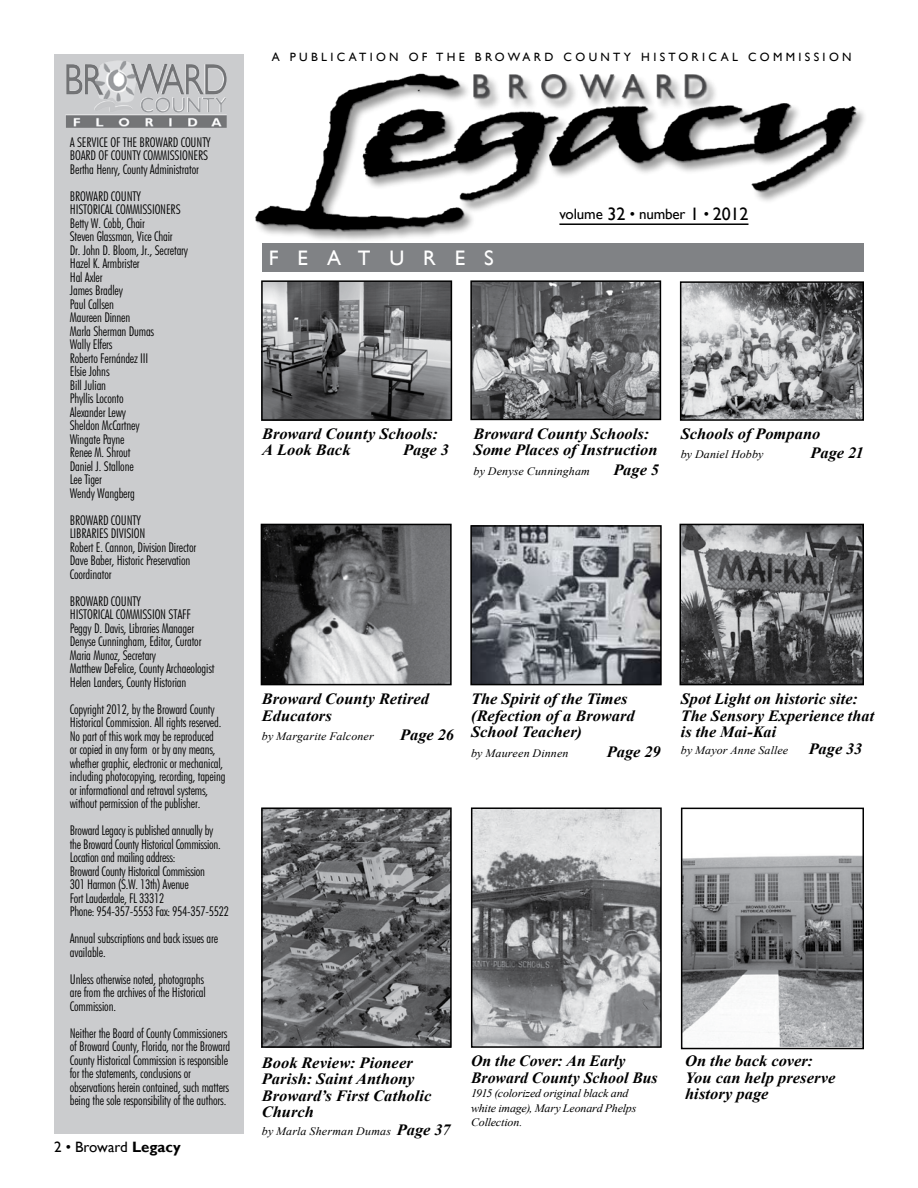
<style>
.page{position:relative;width:918px;height:1188px;background:#fff}
.page>*{position:absolute;margin:0;border:0;box-sizing:border-box;transform-origin:0 0}
.t1{font:21px "Gill Sans";letter-spacing:.9em;color:#fff}
.t2{font:italic 700 15.6px/16.5px "Times New Roman";color:#000;scale:1.05 1}
.t3{font:italic 700 15.6px/16.5px "Times New Roman";color:#000}
.t4{font:15px "Gill Sans";letter-spacing:-.01em;color:#000}
.t5{font:300 condensed 13.5px/13.5px "Futura BT";letter-spacing:-.01em;color:#000}
.t6{font:12px "Gill Sans";letter-spacing:.28em;color:#000}
.t7{font:italic 11.4px "Times New Roman";letter-spacing:.005em;color:#000;scale:1.05 1}
.t8{font:italic 11.4px/14.4px "Times New Roman";letter-spacing:-.015em;color:#000;scale:1.05 1}
.s1{font-weight:700}
.s2{font-size:18px}
.s3{font-weight:700;font-size:15.6px}
</style>
<div class="page">
<div style="left:54px;top:54px;width:190px;height:1080px;background:#cbccce"></div>
<img style="left:255px;top:73px;width:609px;height:167px">
<hr style="left:559px;top:223px;width:189px;height:2px;background:#000">
<div style="left:262px;top:243px;width:602px;height:29px;background:#808285"></div>
<img style="left:264px;top:283px;width:185px;height:135px">
<div style="left:261px;top:280px;width:191px;height:141px;border:2px solid #000"></div>
<img style="left:264px;top:527px;width:185px;height:155px">
<div style="left:261px;top:524px;width:191px;height:161px;border:2px solid #000"></div>
<img style="left:473px;top:283px;width:185px;height:134px">
<div style="left:470px;top:280px;width:191px;height:140px;border:2px solid #000"></div>
<img style="left:264px;top:810px;width:185px;height:235px">
<div style="left:261px;top:807px;width:191px;height:241px;border:2px solid #000"></div>
<img style="left:683px;top:284px;width:178px;height:134px">
<div style="left:680px;top:281px;width:184px;height:140px;border:2px solid #000"></div>
<img style="left:683px;top:527px;width:178px;height:155px">
<div style="left:680px;top:524px;width:184px;height:161px;border:2px solid #000"></div>
<img style="left:473px;top:528px;width:186px;height:154px">
<div style="left:470px;top:525px;width:192px;height:160px;border:2px solid #000"></div>
<img style="left:474px;top:810px;width:185px;height:235px">
<div style="left:471px;top:807px;width:191px;height:241px;border:2px solid #000"></div>
<img style="left:684px;top:855px;width:177px;height:191px">
<div style="left:681px;top:808px;width:183px;height:241px;border:2px solid #000"></div>
<img style="left:85px;top:61px;width:86px;height:42px">
<p class="t5" style="left:70px;top:135px;width:142px">A SERVICE OF THE BROWARD COUNTY<br>BOARD OF COUNTY COMMISSIONERS<br>Bertha Henry, County Administrator</p>
<p class="t5" style="left:70px;top:189px;width:120px">BROWARD COUNTY<br>HISTORICAL COMMISSIONERS<br>Betty W. Cobb, Chair<br>Steven Glassman, Vice Chair<br>Dr. John D. Bloom, Jr., Secretary<br>Hazel K. Armbrister<br>Hal Axler<br>James Bradley<br>Paul Callsen<br>Maureen Dinnen<br>Marla Sherman Dumas<br>Wally Elfers<br>Roberto Fernández III<br>Elsie Johns<br>Bill Julian<br>Phyllis Loconto<br>Alexander Lewy<br>Sheldon McCartney<br>Wingate Payne<br>Renee M. Shrout<br>Daniel J. Stallone<br>Lee Tiger<br>Wendy Wangberg</p>
<p class="t5" style="left:70px;top:513px;width:128px">BROWARD COUNTY<br>LIBRARIES DIVISION<br>Robert E. Cannon, Division Director<br>Dave Baber, Historic Preservation<br>Coordinator</p>
<p class="t5" style="left:70px;top:594px;width:146px">BROWARD COUNTY<br>HISTORICAL COMMISSION STAFF<br>Peggy D. Davis, Libraries Manager<br>Denyse Cunningham, Editor, Curator<br>Maria Munoz, Secretary<br>Matthew DeFelice, County Archaeologist<br>Helen Landers, County Historian</p>
<p class="t5" style="left:70px;top:702px;width:157px">Copyright 2012, by the Broward County Historical Commission. All rights reserved.<br>No part of this work may be reproduced<br>or copied in any form or by any means, whether graphic, electronic or mechanical, including photocopying, recording, tapeing or informational and retraval systems, without permission of the publisher.</p>
<p class="t5" style="left:70px;top:824px;width:161px">Broward Legacy is published annually by<br>the Broward County Historical Commission.<br>Location and mailing address:<br>Broward County Historical Commission<br>301 Harmon (S.W. 13th) Avenue<br>Fort Lauderdale, FL 33312<br>Phone: 954-357-5553 Fax: 954-357-5522</p>
<p class="t5" style="left:70px;top:932px;width:150px">Annual subscriptions and back issues are available.</p>
<p class="t5" style="left:70px;top:972px;width:137px">Unless otherwise noted, photographs are from the archives of the Historical<br>Commission.</p>
<p class="t5" style="left:70px;top:1026px;width:162px">Neither the Board of County Commissioners of Broward County, Florida, nor the Broward County Historical Commission is responsible for the statements, conclusions or observations herein contained, such matters being the sole responsibility of the authors.</p>
<p class="t4" style="left:54px;top:1138px;width:128px">2 • BROWARD <span class="s1">Legacy</span></p>
<p class="t6" style="left:272px;top:50px;width:581px">A PUBLICATION OF THE BROWARD COUNTY H ISTORICAL COMMISSION</p>
<h1 class="t1" style="left:269px;top:245px;width:226px">FEATURES</h1>
<p class="t4" style="left:560px;top:205px;width:190px">VOLUME <span class="s2">32</span> • NUMBER <span class="s2">1</span> • <span class="s2">2012</span></p>
<p class="t2" style="left:262px;top:425px;width:169px">Broward County Schools:<br>A Look Back</p>
<p class="t2" style="left:403px;top:441px;width:45px">Page 3</p>
<p class="t2" style="left:474px;top:425px;width:177px">Broward County Schools:<br>Some Places of Instruction</p>
<p class="t7" style="left:474px;top:463px;width:112px">by Denyse Cunningham</p>
<p class="t2" style="left:613px;top:461px;width:45px">Page 5</p>
<p class="t2" style="left:681px;top:425px;width:135px">Schools of Pompano</p>
<p class="t7" style="left:681px;top:447px;width:80px">by Daniel Hobby</p>
<p class="t2" style="left:811px;top:444px;width:52px">Page 21</p>
<p class="t2" style="left:262px;top:690px;width:161px">Broward County Retired<br>Educators</p>
<p class="t7" style="left:262px;top:729px;width:108px">by Margarite Falconer</p>
<p class="t2" style="left:400px;top:727px;width:53px">Page 26</p>
<p class="t2" style="left:471px;top:690px;width:157px">The Spirit of the Times (Refection of a Broward<br>School Teacher)</p>
<p class="t7" style="left:471px;top:745px;width:94px">by Maureen Dinnen</p>
<p class="t2" style="left:607px;top:743px;width:53px">Page 29</p>
<p class="t3" style="left:681px;top:690px;width:195px">Spot Light on historic site:<br>The Sensory Experience that is the Mai-Kai</p>
<p class="t7" style="left:681px;top:742px;width:104px">by Mayor Anne Sallee</p>
<p class="t2" style="left:809px;top:740px;width:53px">Page 33</p>
<p class="t2" style="left:262px;top:1054px;width:163px">Book Review: Pioneer<br>Parish: Saint Anthony<br>Broward’s First Catholic<br>Church</p>
<p class="t7" style="left:262px;top:1123px;width:181px">by Marla Sherman Dumas <span class="s3">Page 37</span></p>
<p class="t3" style="left:471px;top:1053px;width:188px">On the Cover: An Early<br>Broward County School Bus</p>
<p class="t8" style="left:471px;top:1086px;width:159px">1915 (colorized original black and white image), Mary Leonard Phelps<br>Collection.</p>
<p class="t2" style="left:685px;top:1053px;width:145px">On the back cover:<br>You can help preserve history page</p>
</div>
